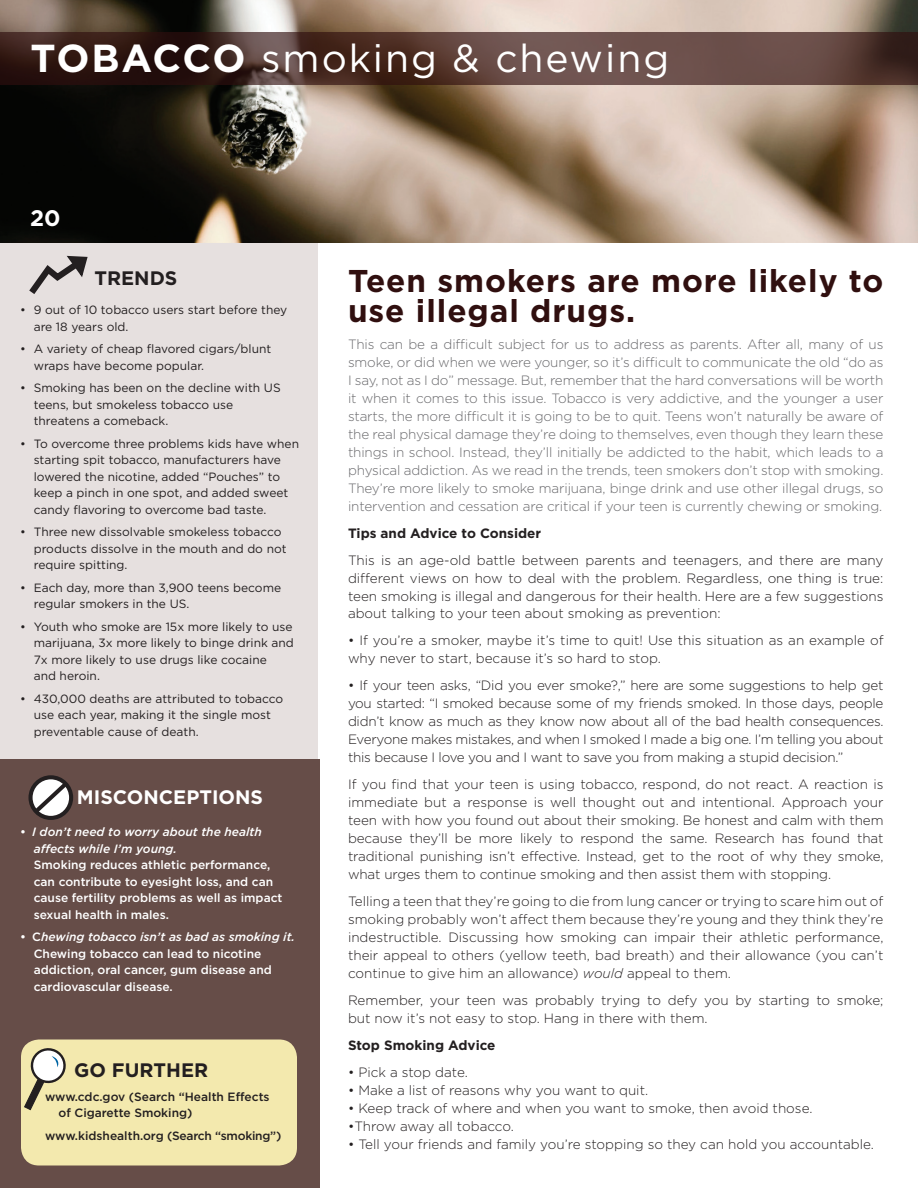
<style>
.page{position:relative;width:918px;height:1188px;background:#fff}
.page>*{position:absolute;margin:0;border:0;box-sizing:border-box;transform-origin:0 0}
.t1{font:39px "Gotham";letter-spacing:.05em;color:#fff}
.t2{font:700 39px "Gotham";color:#fff}
.t3{font:700 31.5px/30px "Gotham";letter-spacing:.03em;color:#300f0f}
.t4{font:700 22.5px "Gotham";color:#fff}
.t5{font:700 19.5px "Gotham";color:#fff}
.t6{font:700 19.5px "Gotham";color:#231f20}
.t7{font:300 13.5px/18px "Gotham";color:#231f20;text-align:justify}
.t8{font:300 13.5px/18px "Gotham";letter-spacing:-.01em;color:#69696c;text-align:justify}
.t9{font:700 13.5px "Gotham";color:#231f20}
.t10{font:12px/16.5px "Gotham";color:#231f20}
.t11{font:500 12px/16.5px "Gotham";color:#fff}
.t12{font:500 12px/16.5px "Gotham";color:#231f20}
.t13{font:italic 500 12px/16.5px "Gotham";color:#fff}
.s1{font-style:normal}
.s2{font-style:italic}
</style>
<div class="page">
<div style="left:0;top:239px;width:318px;height:561px;background:#e6e0df"></div>
<img style="left:0;top:0;width:918px;height:242px">
<svg style="left:29px;top:255px;width:59px;height:39px"></svg>
<div style="left:0;top:760px;width:319px;height:428px;background:#664d48"></div>
<div style="left:28px;top:775px;width:45px;height:45px;border:4px solid #231f20;border-radius:50%"></div>
<svg style="left:31px;top:775px;width:40px;height:42px;background:#a19c9c"></svg>
<svg style="left:0;top:32px;width:918px;height:53px;background:#513732"></svg>
<div style="left:21px;top:1040px;width:276px;height:126px;background:#f3e9ae;border-radius:18px"></div>
<svg style="left:23px;top:1044px;width:43px;height:67px"></svg>
<h1 class="t2" style="left:30px;top:36px;width:123px">to bacco</h1>
<h1 class="t1" style="left:261px;top:37px;width:409px">smoking &amp; chewing</h1>
<h3 class="t4" style="left:30px;top:205px;width:32px">20</h3>
<h3 class="t6" style="left:94px;top:267px;width:84px">TRENDS</h3>
<p class="t10" style="left:34px;top:301px;width:255px;text-indent:-14px">• 9 out of 10 tobacco users start before they are 18 years old.</p>
<p class="t10" style="left:34px;top:340px;width:239px;text-indent:-14px">• A variety of cheap flavored cigars/blunt wraps have become popular.</p>
<p class="t10" style="left:34px;top:379px;width:249px;text-indent:-14px">• Smoking has been on the decline with US teens, but smokeless tobacco use threatens a comeback.</p>
<p class="t10" style="left:34px;top:435px;width:267px;text-indent:-14px">• To overcome three problems kids have when starting spit tobacco, manufacturers have lowered the nicotine, added “Pouches” to keep a pinch in one spot, and added sweet candy flavoring to overcome bad taste.</p>
<p class="t10" style="left:34px;top:523px;width:254px;text-indent:-14px">• Three new dissolvable smokeless tobacco products dissolve in the mouth and do not require spitting.</p>
<p class="t10" style="left:34px;top:579px;width:249px;text-indent:-14px">• Each day, more than 3,900 teens become regular smokers in the US.</p>
<p class="t10" style="left:34px;top:618px;width:262px;text-indent:-14px">• Youth who smoke are 15x more likely to use marijuana, 3x more likely to binge drink and 7x more likely to use drugs like cocaine<br>and heroin.</p>
<p class="t10" style="left:34px;top:690px;width:251px;text-indent:-14px">• 430,000 deaths are attributed to tobacco use each year, making it the single most preventable cause of death.</p>
<h3 class="t5" style="left:77px;top:780px;width:188px">MISCONCEPTIONS</h3>
<h3 class="t5" style="left:77px;top:786px;width:188px">MISCONCEPTIONS</h3>
<p class="t13" style="left:34px;top:823px;width:230px;text-indent:-14px"><span class="s1">•</span> I don’t need to worry about the health affects while I’m young.</p>
<p class="t11" style="left:34px;top:856px;width:250px">Smoking reduces athletic performance, can contribute to eyesight loss, and can cause fertility problems as well as impact sexual health in males.</p>
<p class="t11" style="left:34px;top:928px;width:263px;text-indent:-14px">• C<span class="s2">hewing tobacco isn’t as bad as smoking it.<br></span>Chewing tobacco can lead to nicotine addiction, oral cancer, gum disease and cardiovascular disease.</p>
<h3 class="t6" style="left:74px;top:1059px;width:135px">GO FURTH ER</h3>
<p class="t12" style="left:58px;top:1088px;width:213px;text-indent:-14px">www.cdc.gov (Search “Health Effects of Cigarette Smoking)</p>
<p class="t12" style="left:45px;top:1127px;width:238px">www.kidshealth.org (Search “smoking”)</p>
<h2 class="t3" style="left:348px;top:265px;width:537px">Teen smokers are more likely to use illegal drugs.</h2>
<p class="t8" style="left:348px;top:335px;width:537px">This can be a difficult subject for us to address as parents. After all, many of us smoke, or did when we were younger, so it’s difficult to communicate the old “do as I say, not as I do” message. But, remember that the hard conversations will be worth it when it comes to this issue. Tobacco is very addictive, and the younger a user starts, the more difficult it is going to be to quit. Teens won’t naturally be aware of the real physical damage they’re doing to themselves, even though they learn these things in school. Instead, they’ll initially be addicted to the habit, which leads to a physical addiction. As we read in the trends, teen smokers don’t stop with smoking.<br>They’re more likely to smoke marijuana, binge drink and use other illegal drugs, so intervention and cessation are critical if your teen is currently chewing or smoking.</p>
<p class="t9" style="left:348px;top:525px;width:195px">Tips and Advice to Consider</p>
<p class="t7" style="left:348px;top:551px;width:537px">This is an age-old battle between parents and teenagers, and there are many different views on how to deal with the problem. Regardless, one thing is true: teen smoking is illegal and dangerous for their health. Here are a few suggestions about talking to your teen about smoking as prevention:</p>
<p class="t7" style="left:348px;top:632px;width:537px">• If you’re a smoker, maybe it’s time to quit! Use this situation as an example of why never to start, because it’s so hard to stop.</p>
<p class="t7" style="left:348px;top:677px;width:537px">• If your teen asks, “Did you ever smoke?,” here are some suggestions to help get you started: “I smoked because some of my friends smoked. In those days, people didn’t know as much as they know now about all of the bad health consequences.<br>Everyone makes mistakes, and when I smoked I made a big one. I’m telling you about this because I love you and I want to save you from making a stupid decision.”</p>
<p class="t7" style="left:348px;top:776px;width:537px">If you find that your teen is using tobacco, respond, do not react. A reaction is immediate but a response is well thought out and intentional. Approach your teen with how you found out about their smoking. Be honest and calm with them because they’ll be more likely to respond the same. Research has found that traditional punishing isn’t effective. Instead, get to the root of why they smoke, what urges them to continue smoking and then assist them with stopping.</p>
<p class="t7" style="left:348px;top:892px;width:537px">Telling a teen that they’re going to die from lung cancer or trying to scare him out of smoking probably won’t affect them because they’re young and they think they’re indestructible. Discussing how smoking can impair their athletic performance, their appeal to others (yellow teeth, bad breath) and their allowance (you can’t continue to give him an allowance) <span class="s2">would</span> appeal to them.</p>
<p class="t7" style="left:348px;top:991px;width:537px">Remember, your teen was probably trying to defy you by starting to smoke; but now it’s not easy to stop. Hang in there with them.</p>
<p class="t9" style="left:348px;top:1038px;width:149px">Stop Smoking Advice</p>
<p class="t7" style="left:348px;top:1063px;width:121px">• Pick a stop date.</p>
<p class="t7" style="left:348px;top:1081px;width:302px">• Make a list of reasons why you want to quit.</p>
<p class="t7" style="left:348px;top:1099px;width:466px">• Keep track of where and when you want to smoke, then avoid those.</p>
<p class="t7" style="left:348px;top:1117px;width:167px">•Throw away all tobacco.</p>
<p class="t7" style="left:348px;top:1135px;width:528px">• Tell your friends and family you’re stopping so they can hold you accountable.</p>
</div>
